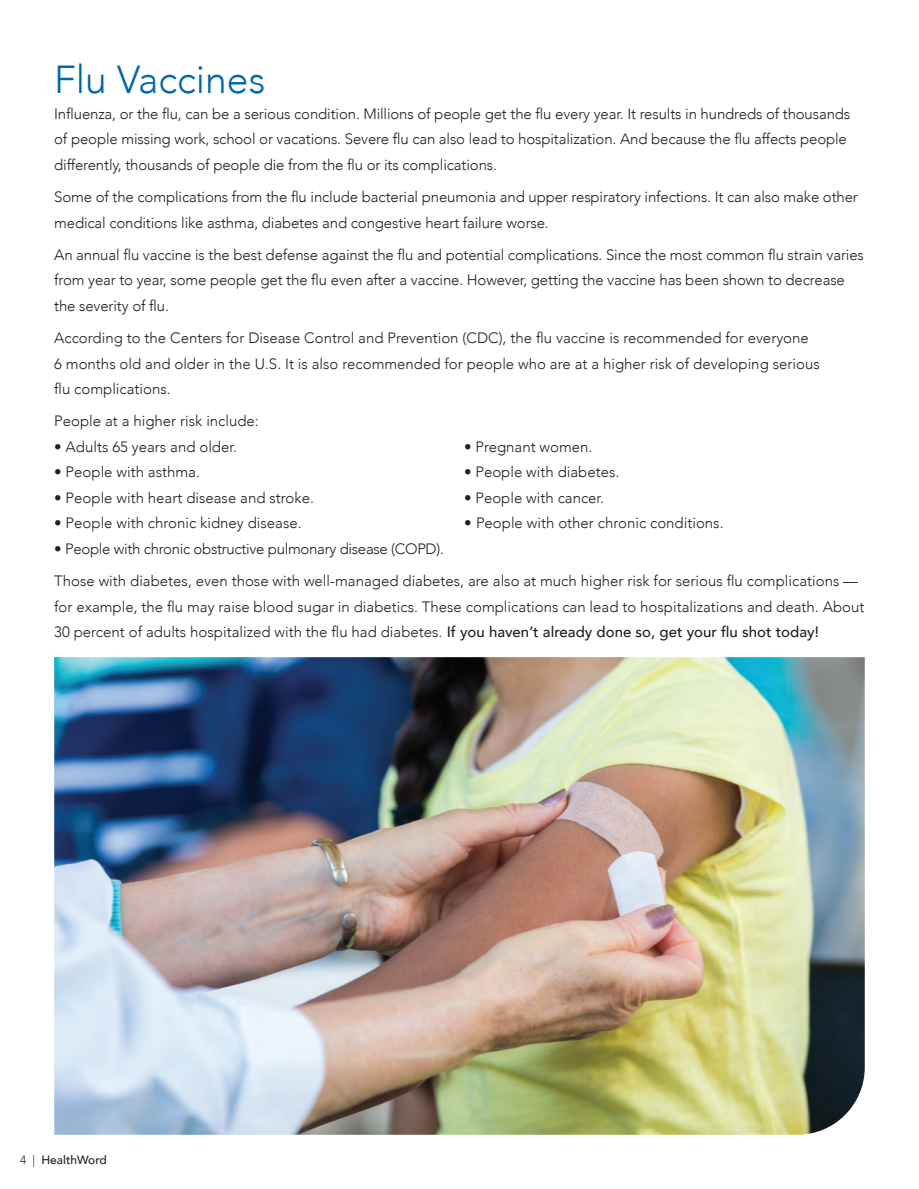
<style>
.page{position:relative;width:919px;height:1189px;background:#fff}
.page>*{position:absolute;margin:0;border:0;box-sizing:border-box;transform-origin:0 0}
.t1{font:300 39px "Avenir";color:#0067aa}
.t2{font:300 15px/25.5px "Avenir";letter-spacing:-.01em;color:#231f20}
.t3{font:500 12px "Avenir";color:#231f20}
.s1{font-weight:500}
.s2{font-weight:300}
</style>
<div class="page">
<img style="left:54px;top:657px;width:810px;height:477px">
<h1 class="t1" style="left:54px;top:57px;width:212px">Flu Vaccines</h1>
<p class="t2" style="left:54px;top:101px;width:797px">Influenza, or the flu, can be a serious condition. Millions of people get the flu every year. It results in hundreds of thousands of people missing work, school or vacations. Severe flu can also lead to hospitalization. And because the flu affects people differently, thousands of people die from the flu or its complications.</p>
<p class="t2" style="left:54px;top:184px;width:805px">Some of the complications from the flu include bacterial pneumonia and upper respiratory infections. It can also make other</p>
<p class="t2" style="left:54px;top:210px;width:496px">medical conditions like asthma, diabetes and congestive heart failure worse.</p>
<p class="t2" style="left:54px;top:242px;width:811px">An annual flu vaccine is the best defense against the flu and potential complications. Since the most common flu strain varies from year to year, some people get the flu even after a vaccine. However, getting the vaccine has been shown to decrease the severity of flu.</p>
<p class="t2" style="left:54px;top:325px;width:756px">According to the Centers for Disease Control and Prevention (CDC), the flu vaccine is recommended for everyone</p>
<p class="t2" style="left:54px;top:351px;width:766px">6 months old and older in the U.S. It is also recommended for people who are at a higher risk of developing serious</p>
<p class="t2" style="left:54px;top:376px;width:118px">flu complications.</p>
<p class="t2" style="left:54px;top:408px;width:206px">People at a higher risk include:</p>
<p class="t2" style="left:54px;top:434px;width:184px">• Adults 65 years and older.</p>
<p class="t2" style="left:464px;top:434px;width:130px">• Pregnant women.</p>
<p class="t2" style="left:54px;top:459px;width:147px">• People with asthma.</p>
<p class="t2" style="left:464px;top:459px;width:157px">• People with diabetes.</p>
<p class="t2" style="left:54px;top:485px;width:261px">• People with heart disease and stroke.</p>
<p class="t2" style="left:464px;top:485px;width:142px">• People with cancer.</p>
<p class="t2" style="left:54px;top:510px;width:249px">• People with chronic kidney disease.</p>
<p class="t2" style="left:464px;top:510px;width:261px">• People with other chronic conditions.</p>
<p class="t2" style="left:54px;top:536px;width:391px">• People with chronic obstructive pulmonary disease (COPD).</p>
<p class="t2" style="left:54px;top:568px;width:811px">Those with diabetes, even those with well-managed diabetes, are also at much higher risk for serious flu complications — for example, the flu may raise blood sugar in diabetics. These complications can lead to hospitalizations and death. About<br>30 percent of adults hospitalized with the flu had diabetes. <span class="s1">If you haven’t already done so, get your flu shot today!</span></p>
<p class="t3" style="left:20px;top:1149px;width:88px"><span class="s2">4 |</span> HealthWord</p>
</div>
